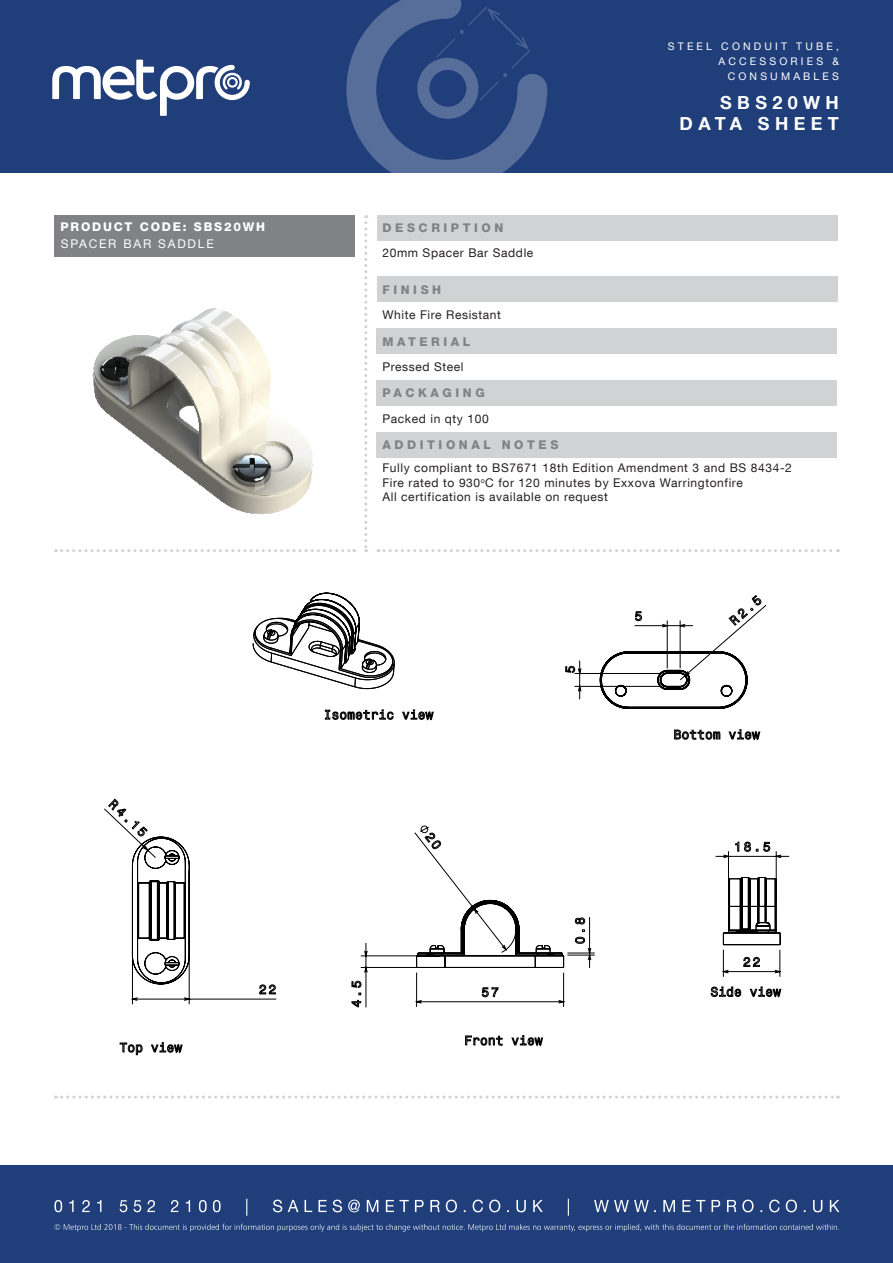
<style>
.page{position:relative;width:893px;height:1263px;background:#fff}
.page>*{position:absolute;margin:0;border:0;box-sizing:border-box;transform-origin:0 0}
.t1{font:700 18px "Helvetica Neue LT Com";letter-spacing:.3em;color:#fff}
.t2{font:12px "Helvetica Neue LT Com";letter-spacing:.05em;color:#231f20}
.t3{font:800 12px "Helvetica Neue LT Com";letter-spacing:.3em;color:#808285}
.t4{font:800 12px "Helvetica Neue LT Com";letter-spacing:.15em;color:#fff}
.t5{font:12px "Helvetica Neue LT Com";letter-spacing:.15em;color:#fff}
.t6{font:10.5px "Helvetica Neue LT Com";letter-spacing:.3em;color:#fff}
</style>
<div class="page">
<div style="left:0;top:1165px;width:893px;height:98px;background:#203e7a"></div>
<svg style="left:54px;top:1224px;width:785px;height:7px"></svg>
<svg style="left:54px;top:1199px;width:785px;height:17px"></svg>
<div style="left:0;top:0;width:893px;height:172px;background:#203e7a"></div>
<svg style="left:52px;top:60px;width:198px;height:56px"></svg>
<svg style="left:364px;top:215px;width:3px;height:337px"></svg>
<svg style="left:56px;top:549px;width:299px;height:3px"></svg>
<svg style="left:378px;top:549px;width:460px;height:3px"></svg>
<svg style="left:62px;top:1095px;width:776px;height:3px"></svg>
<svg style="left:346px;top:0;width:201px;height:173px"></svg>
<div style="left:376px;top:215px;width:461px;height:25px;background:#d1d2d4"></div>
<div style="left:55px;top:215px;width:300px;height:41px;background:#808285"></div>
<div style="left:376px;top:277px;width:461px;height:25px;background:#d1d2d4"></div>
<div style="left:376px;top:329px;width:461px;height:25px;background:#d1d2d4"></div>
<div style="left:376px;top:381px;width:461px;height:25px;background:#d1d2d4"></div>
<div style="left:376px;top:432px;width:461px;height:26px;background:#d1d2d4"></div>
<img style="left:92px;top:308px;width:221px;height:207px">
<svg style="left:104px;top:798px;width:79px;height:257px"></svg>
<svg style="left:137px;top:825px;width:429px;height:221px"></svg>
<svg style="left:429px;top:854px;width:361px;height:143px"></svg>
<svg style="left:252px;top:709px;width:525px;height:224px"></svg>
<svg style="left:252px;top:592px;width:347px;height:108px"></svg>
<svg style="left:599px;top:595px;width:168px;height:145px"></svg>
<p class="t4" style="left:61px;top:220px;width:206px">PRODUCT CODE: SBS20WH</p>
<p class="t5" style="left:61px;top:236px;width:154px">SPACER BAR SADDLE</p>
<p class="t6" style="left:668px;top:40px;width:173px">STEEL CONDUIT TUBE,</p>
<p class="t6" style="left:718px;top:55px;width:122px">ACCESSORIES &amp;</p>
<p class="t6" style="left:728px;top:70px;width:113px">CONSUMABLES</p>
<p class="t1" style="left:680px;top:112px;width:161px">DATA SHEET</p>
<p class="t1" style="left:720px;top:91px;width:120px">SBS20WH</p>
<p class="t3" style="left:382px;top:221px;width:122px">DESCRIPTION</p>
<p class="t2" style="left:382px;top:245px;width:152px">20mm Spacer Bar Saddle</p>
<p class="t3" style="left:382px;top:282px;width:60px">FINISH</p>
<p class="t2" style="left:382px;top:307px;width:120px">White Fire Resistant</p>
<p class="t3" style="left:382px;top:334px;width:89px">MATERIAL</p>
<p class="t2" style="left:382px;top:359px;width:83px">Pressed Steel</p>
<p class="t3" style="left:382px;top:386px;width:104px">PACKAGING</p>
<p class="t2" style="left:382px;top:411px;width:108px">Packed in qty 100</p>
<p class="t3" style="left:382px;top:438px;width:178px">ADDITIONAL NOTES</p>
<p class="t2" style="left:382px;top:460px;width:411px">Fully compliant to BS7671 18th Edition Amendment 3 and BS 8434-2</p>
<p class="t2" style="left:382px;top:475px;width:362px">Fire rated to 930<sup>o</sup>C for 120 minutes by Exxova Warringtonfire</p>
<p class="t2" style="left:382px;top:489px;width:227px">All certification is available on request</p>
</div>
